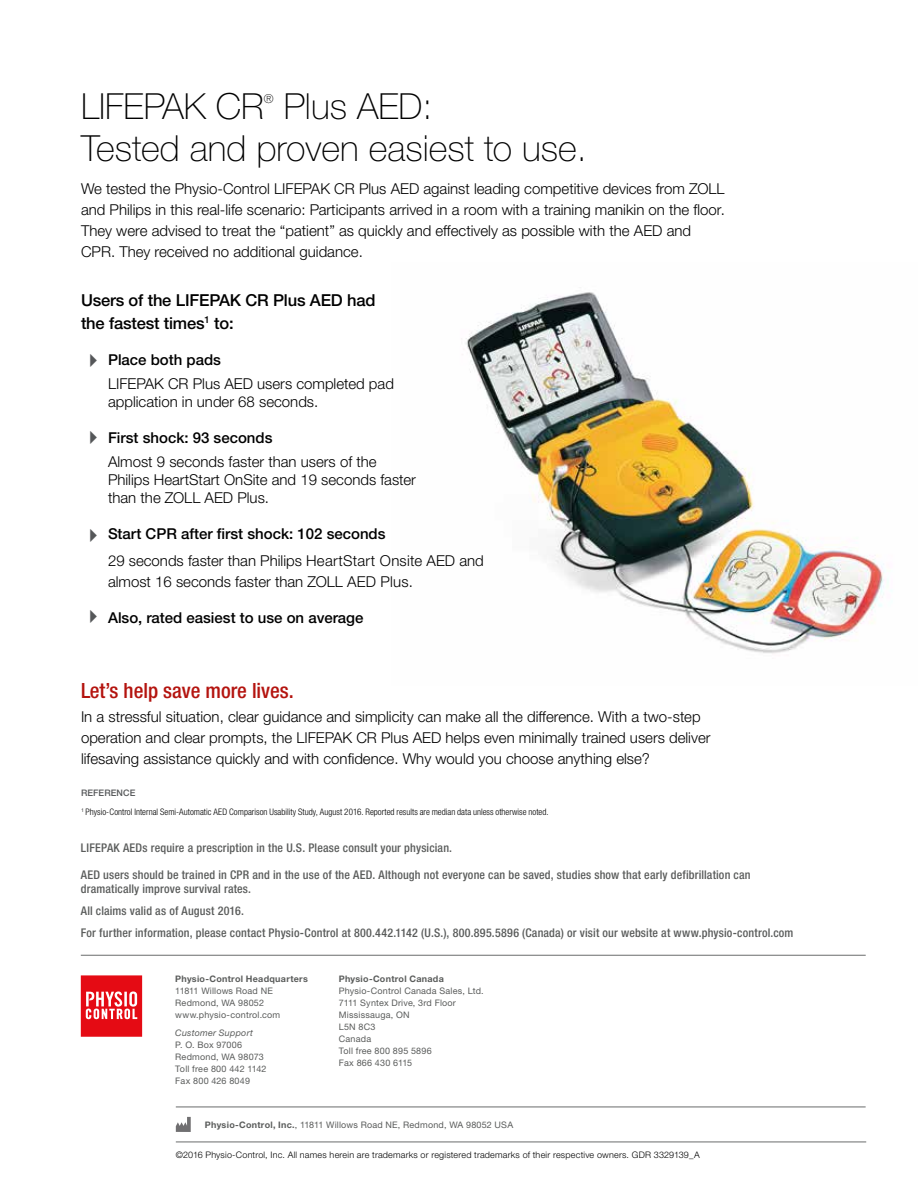
<style>
.page{position:relative;width:918px;height:1188px;background:#fff}
.page>*{position:absolute;margin:0;border:0;box-sizing:border-box;transform-origin:0 0}
.t1{font:100 36px/42px "Helvetica Neue LTW1 G";color:#000}
.t2{font:500 condensed 21px "Helvetica Neue LTW1 G";color:#b4140f}
.t3{font:500 16.5px/22.5px "Helvetica Neue LTW1 G";letter-spacing:-.01em;color:#000}
.t4{font:300 15px/21px "Helvetica Neue LTW1 G";color:#000}
.t5{font:500 15px "Helvetica Neue LTW1 G";color:#000}
.t6{font:100 12.3px "Helvetica Neue LTW1 G";color:#000}
.t7{font:500 condensed 12px/13.5px "Helvetica Neue LT Std";letter-spacing:.015em;color:#5a5c5b}
.t8{font:500 condensed 12px "Helvetica Neue LTW1 G";letter-spacing:.015em;color:#5a5c5b}
.t9{font:9px/12px "Helvetica Neue LTW1 G";letter-spacing:.02em;color:#5a5c5b}
.t10{font:300 condensed 9px "Helvetica Neue LT Std";letter-spacing:.005em;color:#000}
.t11{font:300 9px "Helvetica Neue LTW1 G";letter-spacing:.025em;color:#000}
.t12{font:700 9px "Helvetica Neue LTW1 G";letter-spacing:.03em;color:#5a5c5b}
.t13{font:italic 9px "Helvetica Neue LTW1 G";letter-spacing:.025em;color:#5a5c5b}
.t14{font:500 9px "Helvetica Neue LTW1 G";letter-spacing:.01em;color:#555759}
.s1{font-weight:700}
</style>
<div class="page">
<img style="left:461px;top:292px;width:431px;height:362px">
<svg style="left:176px;top:1117px;width:15px;height:15px"></svg>
<hr style="left:81px;top:955px;width:785px;height:1px;background:#6a6c6c">
<hr style="left:176px;top:1107px;width:690px;height:1px;background:#6a6c6c">
<hr style="left:176px;top:1142px;width:690px;height:1px;background:#6a6c6c">
<svg style="left:81px;top:975px;width:61px;height:62px;background:#e9373f"></svg>
<h1 class="t1" style="left:81px;top:85px;width:184px">LIFEPAK CR</h1>
<p class="t6" style="left:264px;top:91px;width:11px">®</p>
<h1 class="t1" style="left:81px;top:85px;width:507px;text-indent:203px">Plus AED:<br>Tested and proven easiest to use.</h1>
<p class="t4" style="left:81px;top:178px;width:646px">We tested the Physio-Control LIFEPAK CR Plus AED against leading competitive devices from ZOLL and Philips in this real-life scenario: Participants arrived in a room with a training manikin on the floor.<br>They were advised to treat the “patient” as quickly and effectively as possible with the AED and CPR. They received no additional guidance.</p>
<p class="t3" style="left:81px;top:289px;width:296px">Users of the LIFEPAK CR Plus AED had the fastest times<sup>1</sup> to:</p>
<p class="t5" style="left:108px;top:350px;width:115px">Place both pads</p>
<p class="t4" style="left:108px;top:374px;width:287px;line-height:18px">LIFEPAK CR Plus AED users completed pad application in under 68 seconds.</p>
<p class="t5" style="left:108px;top:428px;width:166px">First shock: 93 seconds</p>
<p class="t4" style="left:108px;top:452px;width:310px;line-height:18px">Almost 9 seconds faster than users of the<br>Philips HeartStart OnSite and 19 seconds faster than the ZOLL AED Plus.</p>
<p class="t5" style="left:108px;top:524px;width:279px">Start CPR after first shock: 102 seconds</p>
<p class="t4" style="left:108px;top:550px;width:377px">29 seconds faster than Philips HeartStart Onsite AED and almost 16 seconds faster than ZOLL AED Plus.</p>
<p class="t5" style="left:108px;top:608px;width:257px">Also, rated easiest to use on average</p>
<h2 class="t2" style="left:81px;top:678px;width:214px">Let’s help save more lives.</h2>
<p class="t4" style="left:81px;top:706px;width:631px">In a stressful situation, clear guidance and simplicity can make all the difference. With a two-step operation and clear prompts, the LIFEPAK CR Plus AED helps even minimally trained users deliver lifesaving assistance quickly and with confidence. Why would you choose anything else?</p>
<p class="t14" style="left:81px;top:788px;width:56px">REFERENCE</p>
<p class="t10" style="left:81px;top:807px;width:469px"><sup>1</sup> Physio-Control Internal Semi-Automatic AED Comparison Usability Study, August 2016. Reported results are median data unless otherwise noted.</p>
<p class="t7" style="left:81px;top:841px;width:373px">LIFEPAK AEDs require a prescription in the U.S. Please consult your physician.</p>
<p class="t7" style="left:81px;top:868px;width:671px">AED users should be trained in CPR and in the use of the AED. Although not everyone can be saved, studies show that early defibrillation can dramatically improve survival rates.</p>
<p class="t7" style="left:81px;top:904px;width:165px">All claims valid as of August 2016.</p>
<p class="t8" style="left:81px;top:926px;width:714px">For further information, please contact Physio-Control at 800.442.1142 (U.S.), 800.895.5896 (Canada) or visit our website at www.physio-control.com</p>
<p class="t12" style="left:175px;top:973px;width:134px">Physio-Control Headquarters</p>
<p class="t9" style="left:175px;top:985px;width:107px">11811 Willows Road NE<br>Redmond, WA 98052 www.physio-control.com</p>
<p class="t13" style="left:175px;top:1027px;width:79px">Customer Support</p>
<p class="t9" style="left:175px;top:1039px;width:93px">P. O. Box 97006<br>Redmond, WA 98073<br>Toll free 800 442 1142<br>Fax 800 426 8049</p>
<p class="t12" style="left:339px;top:973px;width:106px">Physio-Control Canada</p>
<p class="t9" style="left:339px;top:985px;width:146px">Physio-Control Canada Sales, Ltd.<br>7111 Syntex Drive, 3rd Floor<br>Mississauga, ON<br>L5N 8C3<br>Canada<br>Toll free 800 895 5896<br>Fax 866 430 6115</p>
<p class="t9" style="left:205px;top:1118px;width:310px"><span class="s1">Physio-Control, Inc.</span>, 11811 Willows Road NE, Redmond, WA 98052 USA</p>
<p class="t11" style="left:176px;top:1150px;width:526px">©2016 Physio-Control, Inc. All names herein are trademarks or registered trademarks of their respective owners. GDR 3329139_A</p>
</div>
